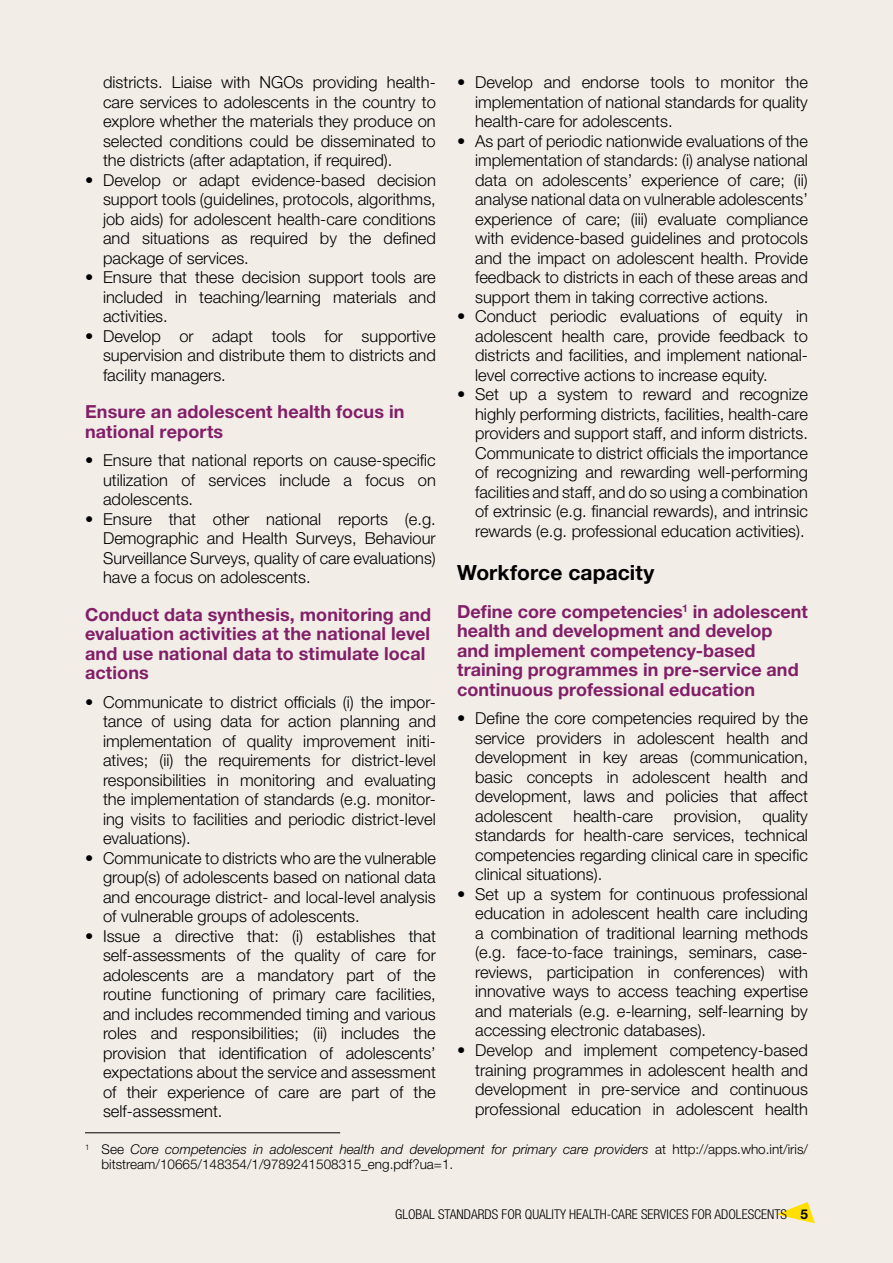
<style>
.page{position:relative;width:893px;height:1263px;background:#f3ede7}
.page>*{position:absolute;margin:0;border:0;box-sizing:border-box;transform-origin:0 0}
.t1{font:700 21px "Helvetica Neue LT Std";letter-spacing:.005em;color:#000}
.t2{font:700 18px/19.5px "Helvetica Neue LT Std";letter-spacing:.005em;color:#811f68}
.t3{font:300 16.5px/19.5px "Helvetica Neue LT Std";color:#000;text-align:justify}
.t4{font:300 13.5px/15px "Helvetica Neue LT Std";color:#000}
.t5{font:300 condensed 13.5px "Helvetica Neue LT Std";color:#000}
.s1{font-style:italic}
.s2{font-weight:700;font-stretch:normal}
</style>
<div class="page">
<svg style="left:776px;top:1202px;width:39px;height:21px"></svg>
<hr style="left:85px;top:1132px;width:255px;height:1px;background:#000">
<p class="t3" style="left:103px;top:72px;width:334px">districts. Liaise with NGOs providing health&shy;care services to adolescents in the country to explore whether the materials they produce on selected conditions could be disseminated to the districts (after adaptation, if required).</p>
<p class="t3" style="left:103px;top:170px;width:334px;text-indent:-18px">• Develop or adapt evidence-based decision support tools (guidelines, protocols, algorithms, job aids) for adolescent health-care conditions and situations as required by the defined package of services.</p>
<p class="t3" style="left:103px;top:267px;width:334px;text-indent:-18px">• Ensure that these decision support tools are included in teaching/learning materials and activities.</p>
<p class="t3" style="left:103px;top:326px;width:334px;text-indent:-18px">• Develop or adapt tools for supportive supervision and distribute them to districts and facility managers.</p>
<p class="t2" style="left:85px;top:402px;width:321px">Ensure an adolescent health focus in national reports</p>
<p class="t3" style="left:103px;top:450px;width:334px;text-indent:-18px">• Ensure that national reports on cause-specific utilization of services include a focus on adolescents.</p>
<p class="t3" style="left:103px;top:509px;width:334px;text-indent:-18px">• Ensure that other national reports (e.g.<br>Demographic and Health Surveys, Behaviour Surveillance Surveys, quality of care evaluations) have a focus on adolescents.</p>
<p class="t2" style="left:85px;top:604px;width:348px">Conduct data synthesis, monitoring and evaluation activities at the national level and use national data to stimulate local actions</p>
<p class="t3" style="left:103px;top:692px;width:334px;text-indent:-18px">• Communicate to district officials (i) the impor&shy;tance of using data for action planning and implementation of quality improvement initi&shy;atives; (ii) the requirements for district-level responsibilities in monitoring and evaluating the implementation of standards (e.g. monitor&shy;ing visits to facilities and periodic district-level evaluations).</p>
<p class="t3" style="left:103px;top:848px;width:334px;text-indent:-18px">• Communicate to districts who are the vulnerable group(s) of adolescents based on national data and encourage district- and local-level analysis of vulnerable groups of adolescents.</p>
<p class="t3" style="left:103px;top:926px;width:334px;text-indent:-18px">• Issue a directive that: (i) establishes that self-assessments of the quality of care for adolescents are a mandatory part of the routine functioning of primary care facilities, and includes recommended timing and various roles and responsibilities; (ii) includes the provision that identification of adolescents’ expectations about the service and assessment of their experience of care are part of the self-assessment.</p>
<p class="t3" style="left:475px;top:72px;width:334px;text-indent:-18px">• Develop and endorse tools to monitor the implementation of national standards for quality health-care for adolescents.</p>
<p class="t3" style="left:475px;top:131px;width:334px;text-indent:-18px">• As part of periodic nationwide evaluations of the implementation of standards: (i) analyse national data on adolescents’ experience of care; (ii) analyse national data on vulnerable adolescents’ experience of care; (iii) evaluate compliance with evidence-based guidelines and protocols and the impact on adolescent health. Provide feedback to districts in each of these areas and support them in taking corrective actions.</p>
<p class="t3" style="left:475px;top:306px;width:334px;text-indent:-18px">• Conduct periodic evaluations of equity in adolescent health care, provide feedback to districts and facilities, and implement national&shy;level corrective actions to increase equity.</p>
<p class="t3" style="left:475px;top:384px;width:334px;text-indent:-18px">• Set up a system to reward and recognize highly performing districts, facilities, health-care providers and support staff, and inform districts.<br>Communicate to district officials the importance of recognizing and rewarding well-performing facilities and staff, and do so using a combination of extrinsic (e.g. financial rewards), and intrinsic rewards (e.g. professional education activities).</p>
<p class="t1" style="left:457px;top:560px;width:199px">Workforce capacity</p>
<p class="t2" style="left:457px;top:601px;width:352px">Define core competencies<sup>1</sup> in adolescent health and development and develop and implement competency-based training programmes in pre-service and continuous professional education</p>
<p class="t3" style="left:475px;top:708px;width:334px;text-indent:-18px">• Define the core competencies required by the service providers in adolescent health and development in key areas (communication, basic concepts in adolescent health and development, laws and policies that affect adolescent</p>
<p class="t3" style="left:475px;top:806px;width:334px;text-indent:287px">quality standards for health-care services, technical competencies regarding clinical care in specific clinical situations).</p>
<p class="t3" style="left:475px;top:884px;width:334px;text-indent:-18px">• Set up a system for continuous professional education in adolescent health care including a combination of traditional learning methods (e.g. face-to-face trainings, seminars, case&shy;reviews, participation in conferences) with innovative ways to access teaching expertise and materials (e.g. e-learning, self-learning by accessing electronic databases).</p>
<p class="t3" style="left:475px;top:1040px;width:334px;text-indent:-18px">• Develop and implement competency-based training programmes in adolescent health and development in pre-service and continuous professional education in adolescent health</p>
<p class="t4" style="left:102px;top:1142px;width:708px;text-indent:-16px"><sup>1</sup> See <span class="s1">Core competencies in adolescent health and development for primary care providers</span> at http://apps.who.int/iris/ bitstream/10665/148354/1/9789241508315_eng.pdf?ua=1.</p>
<p class="t3" style="left:573px;top:806px;width:81px">health-care</p>
<p class="t3" style="left:674px;top:806px;width:69px">provision,</p>
<p class="t5" style="left:395px;top:1206px;width:414px">GLOBAL STANDARDS FOR QUALITY HEALTH-CARE SERVICES FOR ADOLESCENTS <span class="s2">5</span></p>
</div>
